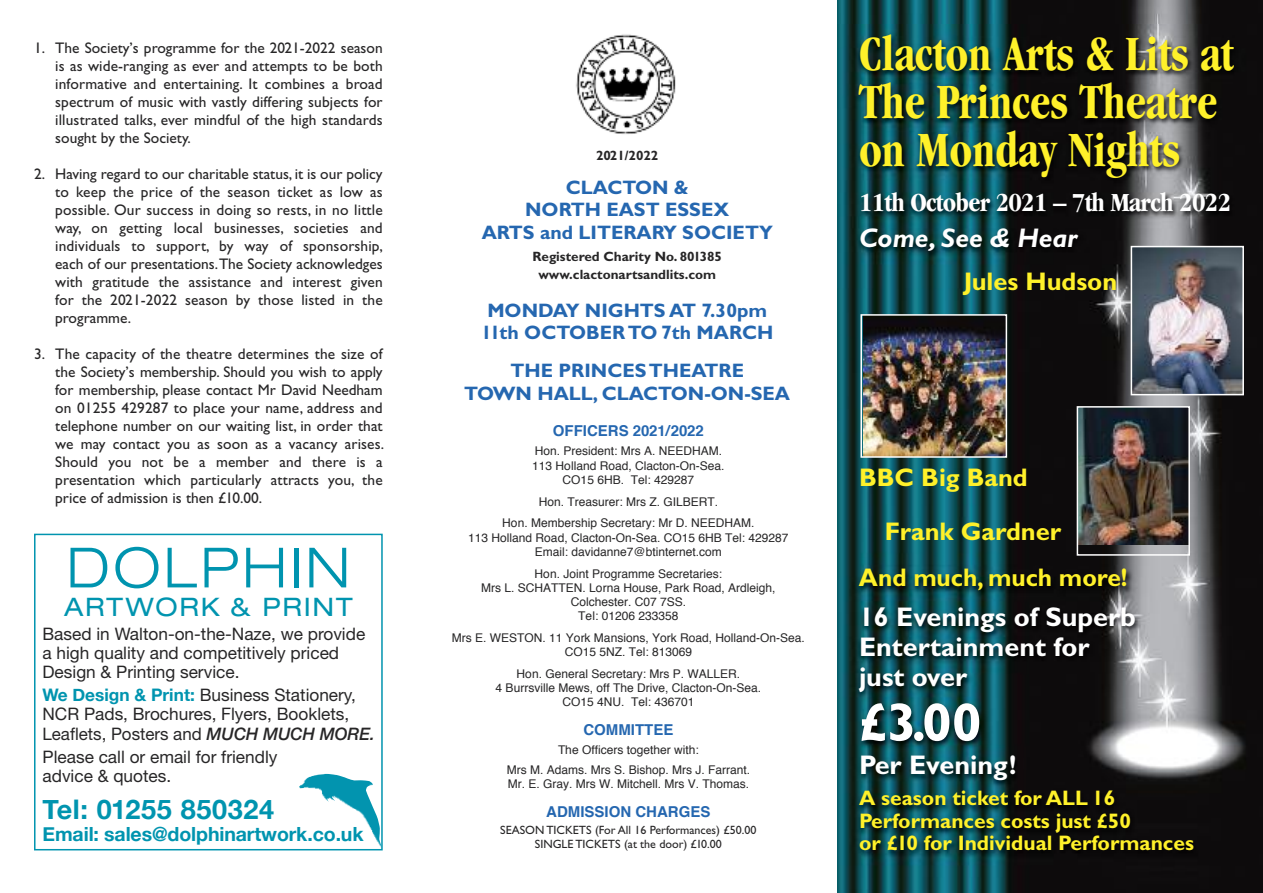
<style>
.page{position:relative;width:1263px;height:893px;background:#fff}
.page>*{position:absolute;margin:0;border:0;box-sizing:border-box;transform-origin:0 0}
.t1{font:300 expanded 55.5px "Helvetica Neue";letter-spacing:.06em;color:#0094af}
.t2{font:700 54px "Gill Sans";color:#fff}
.t3{font:700 condensed 51px/48px "Garamond";color:#fff12a;scale:.9 1}
.t4{font:700 27px/30px "Gill Sans";color:#fff}
.t5{font:700 condensed 27px "Garamond";letter-spacing:-.025em;color:#fff}
.t6{font:700 27px "Helvetica Neue";letter-spacing:.025em;color:#0094af}
.t7{font:italic 700 27px "Gill Sans";color:#fff}
.t8{font:700 25.5px/54.3px "Gill Sans";color:#fff12a}
.t9{font:700 25.5px "Gill Sans";color:#fff12a;scale:.96 1}
.t10{font:expanded 25.5px "Helvetica Neue";letter-spacing:.07em;color:#0094af}
.t11{font:700 21px/22.5px "Gill Sans";color:#fff12a}
.t12{font:700 19.5px/22.5px "Gill Sans";color:#2567b0;text-align:center}
.t13{font:700 19.5px "Helvetica Neue";letter-spacing:-.005em;color:#0094af}
.t14{font:17.25px/19.2px "Helvetica Neue";color:#272627}
.t15{font:15.3px/18px "Gill Sans";letter-spacing:.01em;color:#272627;text-align:justify}
.t16{font:700 15px "Helvetica";color:#2567b0}
.t17{font:700 13.5px/17.9px "Gill Sans";color:#272627;text-align:center}
.t18{font:12px/14.2px "Helvetica";color:#272627;text-align:center}
.t19{font:12px/14.2px "Gill Sans";color:#272627;text-align:center}
.s1{font-weight:700;color:#0094af}
.s2{font-weight:500;font-style:italic}
</style>
<div class="page">
<img style="left:838px;top:0;width:425px;height:24px">
<img style="left:837px;top:24px;width:426px;height:869px">
<img style="left:576px;top:34px;width:100px;height:100px">
<div style="left:34px;top:534px;width:349px;height:316px;border:2px solid #0094af"></div>
<img style="left:297px;top:774px;width:84px;height:75px">
<img style="left:1134px;top:249px;width:107px;height:143px">
<div style="left:1131px;top:246px;width:113px;height:149px;border:2px solid #fff"></div>
<img style="left:1080px;top:409px;width:107px;height:135px">
<div style="left:1077px;top:406px;width:113px;height:150px;border:2px solid #fff"></div>
<img style="left:863px;top:317px;width:141px;height:138px">
<div style="left:860px;top:314px;width:147px;height:144px;border:2px solid #fff"></div>
<p class="t15" style="left:55px;top:40px;width:329px;text-indent:-21px">1. The Society’s programme for the 2021-2022 season is as wide-ranging as ever and attempts to be both informative and entertaining. It combines a broad spectrum of music with vastly differing subjects for illustrated talks, ever mindful of the high standards sought by the Society.</p>
<p class="t15" style="left:55px;top:166px;width:329px;text-indent:-21px">2. Having regard to our charitable status, it is our policy to keep the price of the season ticket as low as possible. Our success in doing so rests, in no little way, on getting local businesses, societies and individuals to support, by way of sponsorship, each of our presentations.The Society acknowledges with gratitude the assistance and interest given for the 2021-2022 season by those listed in the programme.</p>
<p class="t15" style="left:55px;top:346px;width:330px;text-indent:-21px">3. The capacity of the theatre determines the size of the Society’s membership. Should you wish to apply for membership, please contact Mr David Needham on 01255 429287 to place your name, address and telephone number on our waiting list, in order that we may contact you as soon as a vacancy arises.<br>Should you not be a member and there is a presentation which particularly attracts you, the price of admission is then £10.00.</p>
<h1 class="t1" style="left:67px;top:548px;width:284px">DOLPHIN</h1>
<h3 class="t10" style="left:64px;top:598px;width:290px">ARTWORK &amp; PRINT</h3>
<p class="t14" style="left:43px;top:626px;width:324px">Based in Walton-on-the-Naze, we provide a high quality and competitively priced<br>Design &amp; Printing service.</p>
<p class="t14" style="left:43px;top:687px;width:334px"><span class="s1">We Design &amp; Print:</span> Business Stationery,<br>NCR Pads, Brochures, Flyers, Booklets,<br>Leaflets, Posters and <span class="s2">MUCH MUCH MORE.</span></p>
<p class="t14" style="left:43px;top:749px;width:236px">Please call or email for friendly advice &amp; quotes.</p>
<h3 class="t6" style="left:43px;top:792px;width:233px">Tel: 01255 850324</h3>
<p class="t13" style="left:43px;top:822px;width:323px">Email: sales@dolphinartwork.co.uk</p>
<p class="t17" style="left:596px;top:148px;width:64px">2021/2022</p>
<p class="t12" style="left:482px;top:178px;width:293px">CLACTON &amp;<br>NORTH EAST ESSEX<br>ARTS and LITERARY SOCIETY</p>
<p class="t17" style="left:532px;top:249px;width:191px">Registered Charity No. 801385 www.clactonartsandlits.com</p>
<p class="t12" style="left:481px;top:301px;width:294px">MONDAY NIGHTS AT 7.30pm<br>11th OCTOBERTO 7th MARCH</p>
<p class="t12" style="left:464px;top:361px;width:327px">THE PRINCESTHEATRE<br>TOWN HALL, CLACTON-ON-SEA</p>
<p class="t16" style="left:553px;top:424px;width:152px">OFFICERS 2021/2022</p>
<p class="t18" style="left:532px;top:445px;width:194px">Hon. President: Mrs A. NEEDHAM.<br>113 Holland Road, Clacton-On-Sea.<br>CO15 6HB. Tel: 429287</p>
<p class="t18" style="left:502px;top:491px;width:254px;line-height:21.8px">Hon. Treasurer: Mrs Z. GILBERT.<br>Hon. Membership Secretary: Mr D. NEEDHAM.</p>
<p class="t18" style="left:468px;top:531px;width:322px">113 Holland Road, Clacton-On-Sea. CO15 6HB Tel: 429287<br>Email: davidanne7@btinternet.com</p>
<p class="t18" style="left:481px;top:567px;width:296px">Hon. Joint Programme Secretaries:<br>Mrs L. SCHATTEN. Lorna House, Park Road, Ardleigh,<br>Colchester. C07 7SS.<br>Tel: 01206 233358</p>
<p class="t18" style="left:452px;top:632px;width:354px">Mrs E. WESTON. 11 York Mansions, York Road, Holland-On-Sea.<br>CO15 5NZ. Tel: 813069</p>
<p class="t18" style="left:496px;top:667px;width:267px">Hon. General Secretary: Mrs P. WALLER.<br>4 Burrsville Mews, off The Drive, Clacton-On-Sea.<br>CO15 4NU. Tel: 436701</p>
<p class="t16" style="left:583px;top:723px;width:91px">COMMITTEE</p>
<p class="t18" style="left:507px;top:741px;width:245px;line-height:19.5px">The Officers together with:<br>Mrs M. Adams. Mrs S. Bishop. Mrs J. Farrant.</p>
<p class="t18" style="left:508px;top:778px;width:243px">Mr. E. Gray. Mrs W. Mitchell. Mrs V. Thomas.</p>
<p class="t16" style="left:546px;top:806px;width:166px">ADMISSION CHARGES</p>
<p class="t19" style="left:500px;top:823px;width:258px">SEASONTICKETS (For All 16 Performances) £50.00<br>SINGLE TICKETS (at the door) £10.00</p>
<h3 class="t3" style="left:859px;top:34px;width:418px">Clacton Arts &amp; Lits at<br>The Princes Theatre on Monday Nights</h3>
<h3 class="t5" style="left:859px;top:192px;width:374px">11th October 2021 – 7th March 2022</h3>
<h3 class="t7" style="left:859px;top:228px;width:220px">Come, See &amp; Hear</h3>
<h3 class="t8" style="left:964px;top:256px;width:155px">Jules Hudson</h3>
<h3 class="t8" style="left:885px;top:452px;width:178px;text-indent:-26px">BBC Big Band<br>Frank Gardner</h3>
<h3 class="t9" style="left:859px;top:567px;width:281px">And much, much more!</h3>
<h3 class="t4" style="left:859px;top:604px;width:278px">16 Evenings of Superb<br>Entertainment for just over</h3>
<h2 class="t2" style="left:859px;top:702px;width:124px">£3.00</h2>
<h3 class="t4" style="left:859px;top:753px;width:159px">Per Evening!</h3>
<h3 class="t11" style="left:859px;top:789px;width:336px">A season ticket for ALL 16<br>Performances costs just £50<br>or £10 for Individual Performances</h3>
</div>
